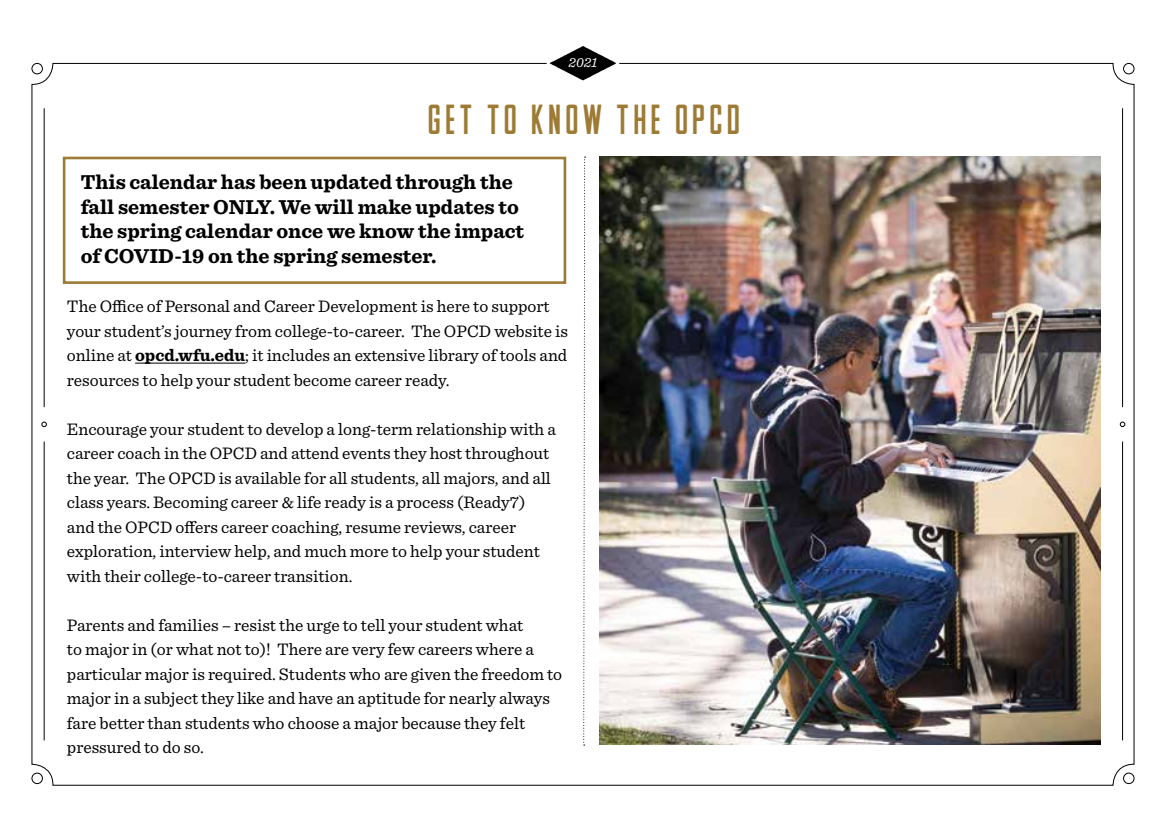
<style>
.page{position:relative;width:1166px;height:819px;background:#fff}
.page>*{position:absolute;margin:0;border:0;box-sizing:border-box;transform-origin:0 0}
.t1{font:42px "Parts And Labor Display";letter-spacing:-.04em;color:#9d7b35}
.t2{font:700 21px/24.5px "Sentinel";color:#000}
.t3{font:17.5px/24.5px "Sentinel";color:#000}
.t4{font:italic 14px "Sentinel";color:#fff}
.s1{font-weight:700}
</style>
<div class="page">
<hr style="left:135px;top:363px;width:110px;height:1px;background:#000">
<img style="left:600px;top:157px;width:500px;height:588px">
<svg style="left:583px;top:157px;width:2px;height:589px"></svg>
<div style="left:31px;top:63px;width:12px;height:11px;border:1px solid #000;border-radius:50%"></div>
<div style="left:1123px;top:63px;width:11px;height:11px;border:1px solid #000;border-radius:50%"></div>
<div style="left:1123px;top:773px;width:11px;height:11px;border:1px solid #000;border-radius:50%"></div>
<div style="left:31px;top:773px;width:12px;height:11px;border:1px solid #000;border-radius:50%"></div>
<svg style="left:545px;top:46px;width:75px;height:35px"></svg>
<hr style="left:44px;top:108px;width:1px;height:299px;background:#000">
<hr style="left:44px;top:442px;width:1px;height:298px;background:#000">
<svg style="left:41px;top:422px;width:6px;height:5px"></svg>
<hr style="left:1122px;top:108px;width:1px;height:299px;background:#000">
<hr style="left:1122px;top:442px;width:1px;height:298px;background:#000">
<svg style="left:1119px;top:422px;width:6px;height:5px"></svg>
<div style="left:63px;top:157px;width:503px;height:127px;background:#fff;border:3px solid #9d7b35"></div>
<p class="t4" style="left:568px;top:52px;width:31px">2021</p>
<h1 class="t1" style="left:425px;top:101px;width:319px">GET TO KNOW THE OPCD</h1>
<p class="t2" style="left:81px;top:169px;width:445px">This calendar has been updated through the fall semester ONLY. We will make updates to the spring calendar once we know the impact of COVID-19 on the spring semester.</p>
<p class="t3" style="left:67px;top:293px;width:502px">The Office of Personal and Career Development is here to support your student’s journey from college-to-career. The OPCD website is online at <span class="s1">opcd.wfu.edu</span>; it includes an extensive library of tools and resources to help your student become career ready.</p>
<p class="t3" style="left:67px;top:416px;width:490px">Encourage your student to develop a long-term relationship with a career coach in the OPCD and attend events they host throughout the year. The OPCD is available for all students, all majors, and all class years. Becoming career &amp; life ready is a process (Ready7) and the OPCD offers career coaching, resume reviews, career exploration, interview help, and much more to help your student with their college-to-career transition.</p>
<p class="t3" style="left:67px;top:612px;width:497px">Parents and families – resist the urge to tell your student what<br>to major in (or what not to)! There are very few careers where a particular major is required. Students who are given the freedom to major in a subject they like and have an aptitude for nearly always fare better than students who choose a major because they felt pressured to do so.</p>
</div>
